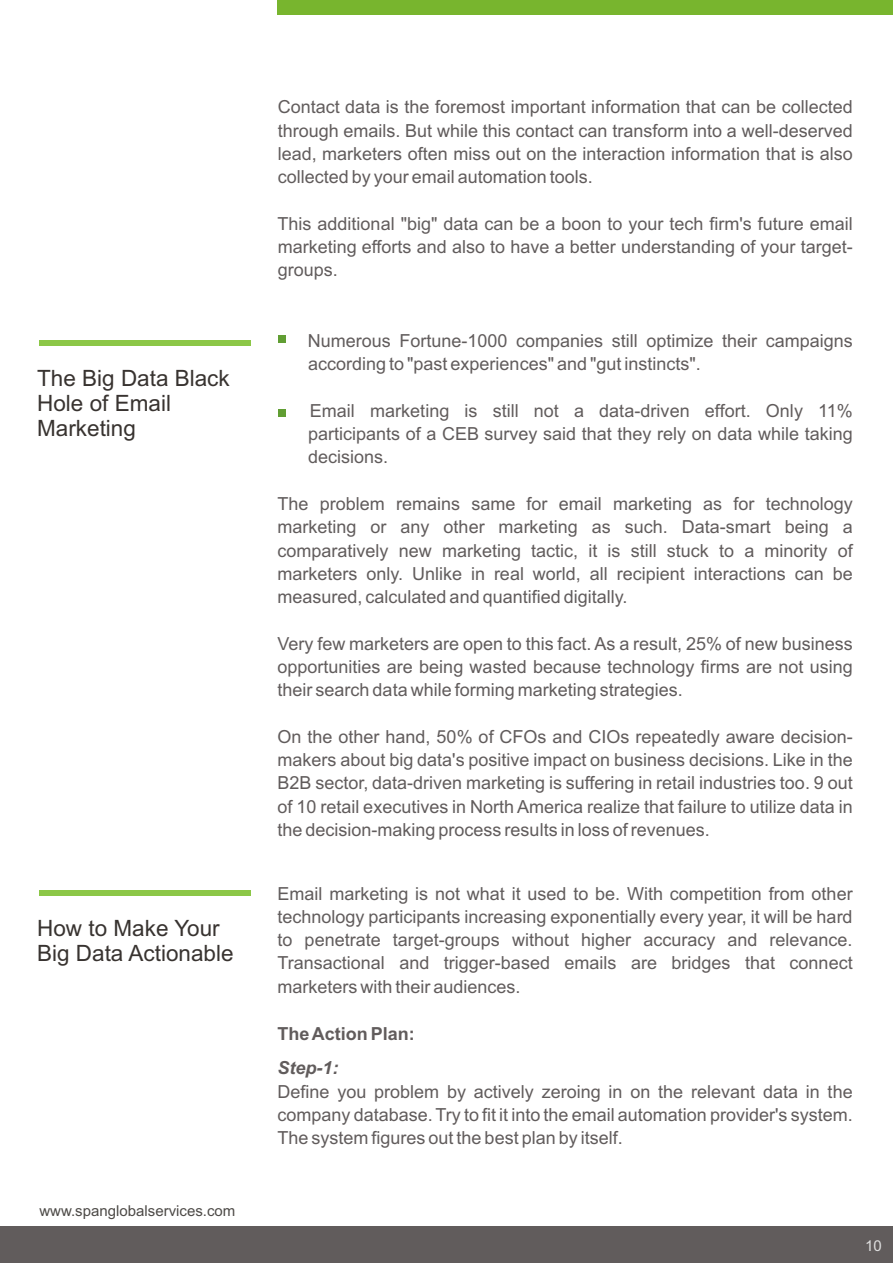
<style>
.page{position:relative;width:893px;height:1263px;background:#fff}
.page>*{position:absolute;margin:0;border:0;box-sizing:border-box;transform-origin:0 0}
.t1{font:22.5px/25.2px "Arial";color:#383330}
.t2{font:18px/23.1px "Arial";color:#615c5c;text-align:justify}
.t3{font:700 18px "Arial";color:#615c5c}
.t4{font:italic 700 18px "Arial";color:#615c5c}
.t5{font:15px "Arial";color:#4d4a47}
.t6{font:15px "Arial";color:#dedede}
</style>
<div class="page">
<div style="left:0;top:1226px;width:893px;height:37px;background:#615c5c"></div>
<div style="left:277px;top:0;width:616px;height:14px;background:#78b52e"></div>
<div style="left:39px;top:341px;width:212px;height:5px;background:#8cc747"></div>
<div style="left:39px;top:891px;width:212px;height:5px;background:#8cc747"></div>
<div style="left:278px;top:336px;width:8px;height:7px;background:#619e33"></div>
<div style="left:278px;top:409px;width:8px;height:8px;background:#619e33"></div>
<p class="t1" style="left:37px;top:366px;width:194px">The Big Data Black<br>Hole of Email<br>Marketing</p>
<p class="t1" style="left:37px;top:915px;width:198px">How to Make Your<br>Big Data Actionable</p>
<p class="t5" style="left:39px;top:1202px;width:197px">www.spanglobalservices.com</p>
<p class="t2" style="left:278px;top:96px;width:577px">Contact data is the foremost important information that can be collected through emails. But while this contact can transform into a well-deserved lead, marketers often miss out on the interaction information that is also collected by your email automation tools.</p>
<p class="t2" style="left:278px;top:212px;width:577px">This additional "big" data can be a boon to your tech firm's future email marketing efforts and also to have a better understanding of your target&shy;groups.</p>
<p class="t2" style="left:308px;top:329px;width:547px">Numerous Fortune-1000 companies still optimize their campaigns according to "past experiences" and "gut instincts".</p>
<p class="t2" style="left:308px;top:399px;width:546px">Email marketing is still not a data-driven effort. Only 11% participants of a CEB survey said that they rely on data while taking decisions.</p>
<p class="t2" style="left:278px;top:492px;width:577px">The problem remains same for email marketing as for technology marketing or any other marketing as such. Data-smart being a comparatively new marketing tactic, it is still stuck to a minority of marketers only. Unlike in real world, all recipient interactions can be measured, calculated and quantified digitally.</p>
<p class="t2" style="left:278px;top:632px;width:577px">Very few marketers are open to this fact. As a result, 25% of new business opportunities are being wasted because technology firms are not using their search data while forming marketing strategies.</p>
<p class="t2" style="left:278px;top:725px;width:577px">On the other hand, 50% of CFOs and CIOs repeatedly aware decision&shy;makers about big data's positive impact on business decisions. Like in the B2B sector, data-driven marketing is suffering in retail industries too. 9 out of 10 retail executives in North America realize that failure to utilize data in the decision-making process results in loss of revenues.</p>
<p class="t2" style="left:277px;top:882px;width:577px">Email marketing is not what it used to be. With competition from other technology participants increasing exponentially every year, it will be hard to penetrate target-groups without higher accuracy and relevance.<br>Transactional and trigger-based emails are bridges that connect marketers with their audiences.</p>
<p class="t3" style="left:278px;top:1023px;width:139px">The Action Plan:</p>
<p class="t4" style="left:278px;top:1058px;width:63px">Step-1:</p>
<p class="t2" style="left:278px;top:1080px;width:577px">Define you problem by actively zeroing in on the relevant data in the company database. Try to fit it into the email automation provider's system.<br>The system figures out the best plan by itself.</p>
<p class="t6" style="left:865px;top:1237px;width:18px">10</p>
</div>
